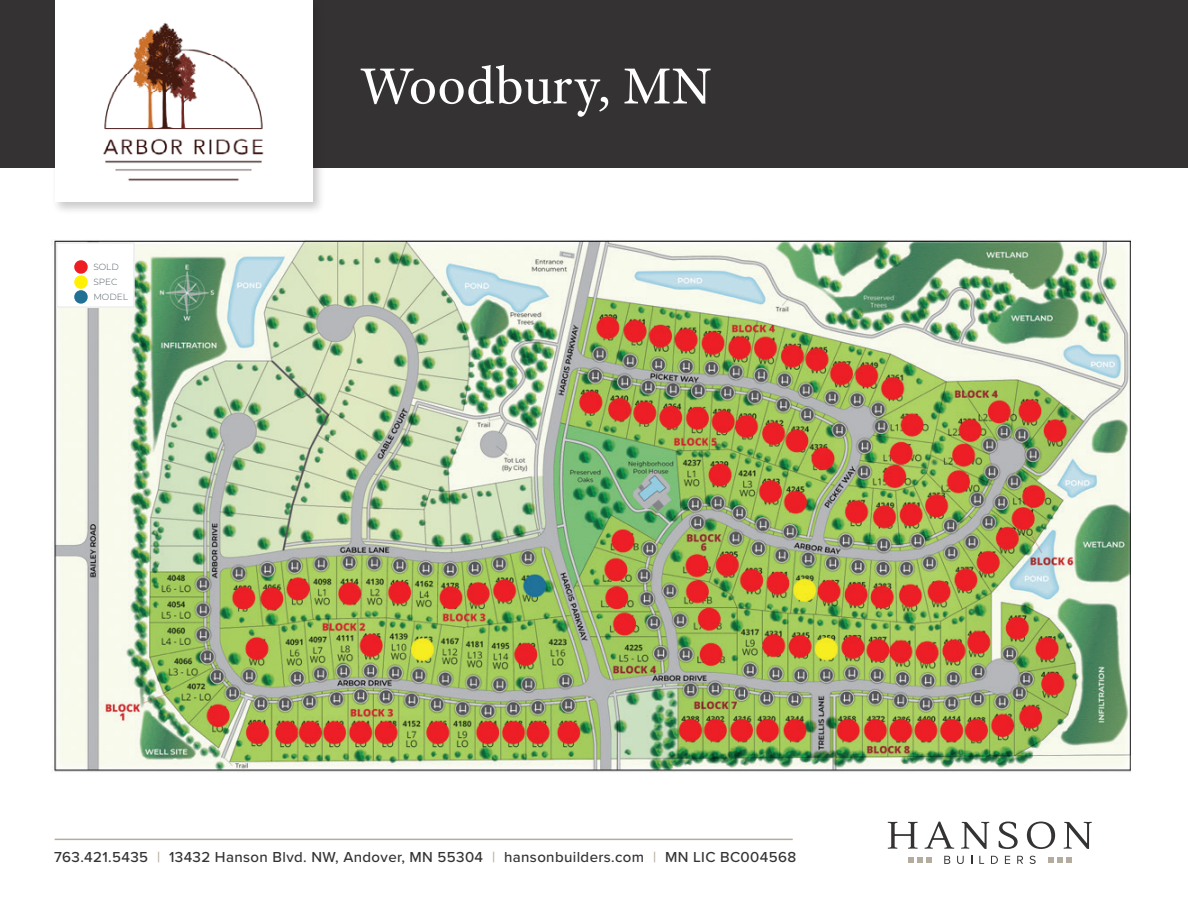
<style>
.page{position:relative;width:1188px;height:918px;background:#fff}
.page>*{position:absolute;margin:0;border:0;box-sizing:border-box;transform-origin:0 0}
.t1{font:54px "Adobe Text Pro";color:#fff}
.t2{font:500 15px "Proxima Nova";letter-spacing:.025em;color:#343232}
.t3{font:300 8.85px/15px "Montserrat";color:#515f64}
.s1{color:#b4ac9f}
</style>
<div class="page">
<img style="left:51px;top:239px;width:1080px;height:534px">
<div style="left:57px;top:243px;width:77px;height:64px;background:#fff"></div>
<div style="left:57px;top:243px;width:77px;height:64px;border:1px solid #ececee"></div>
<div style="left:74px;top:260px;width:14px;height:14px;background:#ee1d23;border-radius:50%"></div>
<div style="left:74px;top:275px;width:14px;height:14px;background:#fff101;border-radius:50%"></div>
<div style="left:74px;top:290px;width:14px;height:14px;background:#227195;border-radius:50%"></div>
<div style="left:0;top:0;width:1188px;height:167px;background:#343232"></div>
<div style="left:51px;top:0;width:275px;height:215px;background:#231f20;opacity:.24"></div>
<div style="left:55px;top:0;width:257px;height:202px;background:#fff"></div>
<svg style="left:888px;top:822px;width:30px;height:27px"></svg>
<svg style="left:925px;top:822px;width:29px;height:27px"></svg>
<svg style="left:961px;top:822px;width:28px;height:27px"></svg>
<svg style="left:999px;top:822px;width:19px;height:27px"></svg>
<svg style="left:1027px;top:822px;width:28px;height:27px"></svg>
<svg style="left:1064px;top:822px;width:28px;height:27px"></svg>
<svg style="left:944px;top:856px;width:6px;height:8px"></svg>
<svg style="left:957px;top:856px;width:7px;height:8px"></svg>
<svg style="left:979px;top:856px;width:5px;height:8px"></svg>
<svg style="left:991px;top:856px;width:7px;height:8px"></svg>
<svg style="left:1005px;top:856px;width:5px;height:8px"></svg>
<svg style="left:1017px;top:856px;width:6px;height:8px"></svg>
<svg style="left:1030px;top:856px;width:6px;height:8px"></svg>
<svg style="left:908px;top:857px;width:23px;height:5px"></svg>
<svg style="left:1048px;top:857px;width:24px;height:5px"></svg>
<hr style="left:55px;top:839px;width:738px;height:1px;background:#b4ac9f">
<img style="left:103px;top:23px;width:161px;height:158px">
<p class="t3" style="left:93px;top:259px;width:36px">SOLD<br>SPEC<br>MODEL</p>
<h1 class="t1" style="left:361px;top:52px;width:353px">Woodbury, MN</h1>
<p class="t2" style="left:54px;top:846px;width:744px">763.421.5435 <span class="s1">|</span> 13432 Hanson Blvd. NW, Andover, MN 55304 <span class="s1">|</span> hansonbuilders.com <span class="s1">|</span> MN LIC BC004568</p>
</div>
